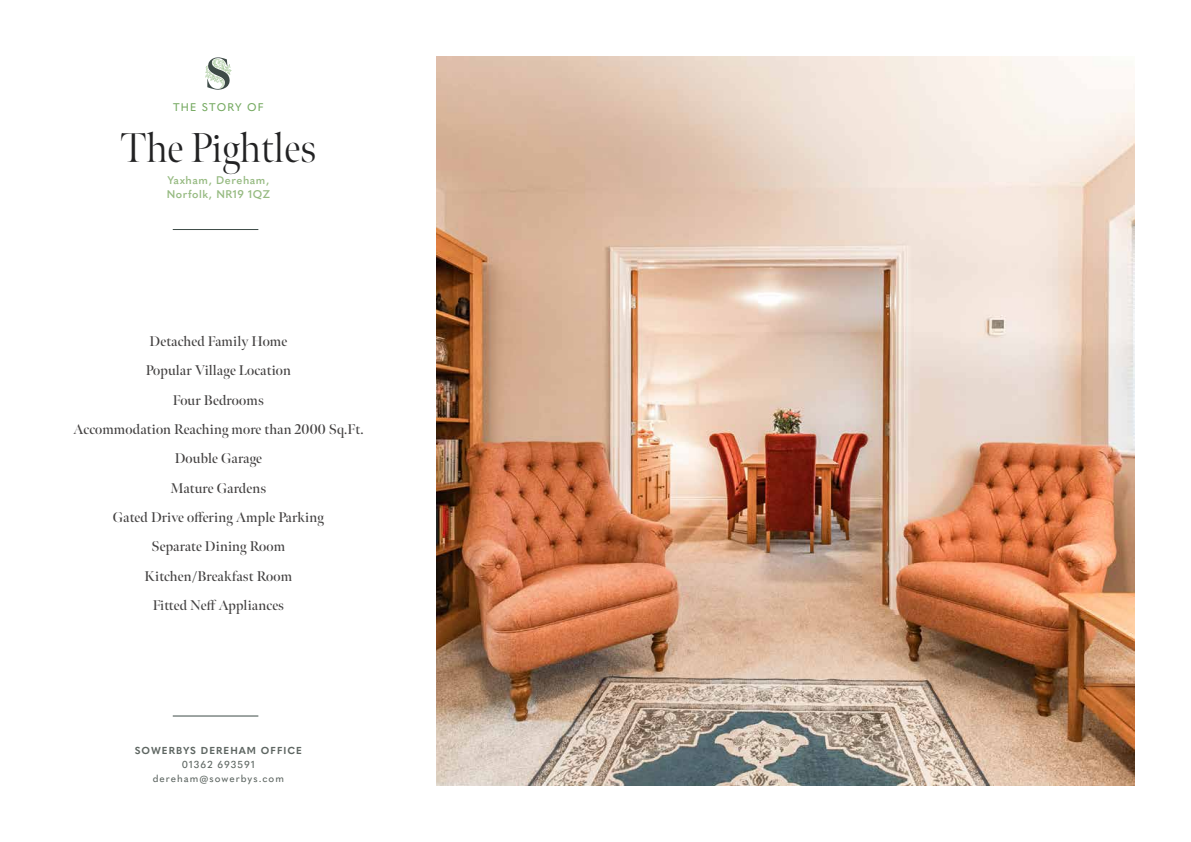
<style>
.page{position:relative;width:1191px;height:842px;background:#fff}
.page>*{position:absolute;margin:0;border:0;box-sizing:border-box;transform-origin:0 0}
.t1{font:300 41.5px "Meno Banner";color:#222223}
.t2{font:600 14px/29.3px "Meno Banner";letter-spacing:.01em;color:#434141;text-align:center}
.t3{font:600 11px/14px "Quasimoda";letter-spacing:.05em;color:#96ba81}
.t4{font:500 11px "Quasimoda";letter-spacing:.1em;color:#76aa62}
.t5{font:500 10px/14px "Quasimoda";letter-spacing:.1em;color:#5e6662;text-align:center}
.t6{font:700 10px "Quasimoda";letter-spacing:.1em;color:#5e6662}
</style>
<div class="page">
<img style="left:437px;top:57px;width:697px;height:728px">
<hr style="left:173px;top:715px;width:85px;height:1px;background:#3e4b47">
<hr style="left:173px;top:229px;width:85px;height:1px;background:#3e4b47">
<svg style="left:205px;top:57px;width:27px;height:33px"></svg>
<p class="t4" style="left:173px;top:99px;width:92px">THE STORY OF</p>
<h1 class="t1" style="left:120px;top:123px;width:197px">The Pightles</h1>
<p class="t3" style="left:167px;top:172px;width:105px">Yaxham, Dereham,<br>Norfolk, NR19 1QZ</p>
<p class="t2" style="left:73px;top:327px;width:292px">Detached Family Home<br>Popular Village Location<br>Four Bedrooms<br>Accommodation Reaching more than 2000 Sq.Ft.<br>Double Garage<br>Mature Gardens<br>Gated Drive offering Ample Parking<br>Separate Dining Room<br>Kitchen/Breakfast Room<br>Fitted Neff Appliances</p>
<p class="t6" style="left:135px;top:743px;width:169px">SOWERBYS DEREHAM OFFICE</p>
<p class="t5" style="left:153px;top:757px;width:133px">01362 693591 dereham@sowerbys.com</p>
</div>
